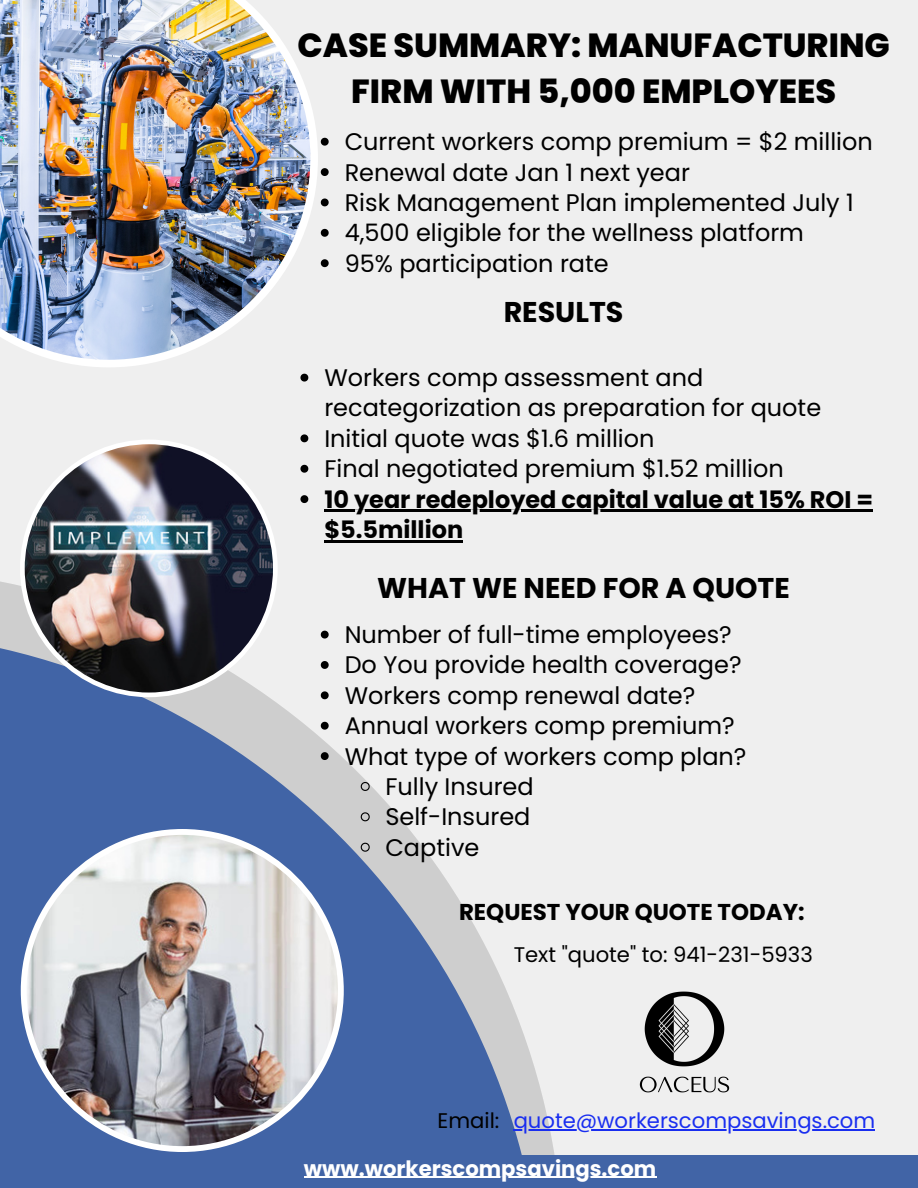
<style>
.page{position:relative;width:918px;height:1188px;background:#efefef}
.page>*{position:absolute;margin:0;border:0;box-sizing:border-box;transform-origin:0 0}
.t1{font:800 33.45px/46.2px "Poppins";color:#000;text-align:center}
.t2{font:700 28.5px "Poppins";color:#000}
.t3{font:24px/30.3px "Poppins";color:#000}
.t4{font:700 24px/30.3px "Poppins";color:#000}
.t5{font:700 22.95px "Poppins";color:#000}
.t6{font:21.15px "Poppins";color:#000}
.t7{font:21.15px "Poppins";color:#192eef}
.t8{font:700 21.15px "Poppins";color:#fff}
</style>
<div class="page">
<svg style="left:0;top:631px;width:544px;height:524px"></svg>
<img style="left:0;top:0;width:318px;height:367px">
<div style="left:0;top:1155px;width:918px;height:33px;background:#4164a6"></div>
<img style="left:21px;top:829px;width:323px;height:323px">
<img style="left:20px;top:440px;width:258px;height:257px">
<img style="left:639px;top:991px;width:91px;height:102px">
<svg style="left:321px;top:138px;width:8px;height:8px"></svg>
<svg style="left:321px;top:168px;width:8px;height:8px"></svg>
<svg style="left:321px;top:199px;width:8px;height:7px"></svg>
<svg style="left:321px;top:229px;width:8px;height:8px"></svg>
<svg style="left:321px;top:259px;width:8px;height:8px"></svg>
<svg style="left:300px;top:374px;width:8px;height:8px"></svg>
<svg style="left:300px;top:434px;width:8px;height:8px"></svg>
<svg style="left:300px;top:465px;width:8px;height:8px"></svg>
<svg style="left:300px;top:495px;width:8px;height:8px"></svg>
<hr style="left:324px;top:510px;width:549px;height:2px;background:#000">
<hr style="left:324px;top:540px;width:139px;height:2px;background:#000">
<svg style="left:321px;top:631px;width:8px;height:8px"></svg>
<svg style="left:321px;top:661px;width:8px;height:8px"></svg>
<svg style="left:321px;top:691px;width:8px;height:8px"></svg>
<svg style="left:321px;top:722px;width:8px;height:8px"></svg>
<svg style="left:321px;top:752px;width:8px;height:8px"></svg>
<svg style="left:360px;top:781px;width:11px;height:11px"></svg>
<svg style="left:360px;top:812px;width:11px;height:10px"></svg>
<svg style="left:360px;top:842px;width:11px;height:11px"></svg>
<hr style="left:514px;top:1129px;width:361px;height:1px;background:#192eef">
<hr style="left:304px;top:1177px;width:352px;height:1px;background:#fff">
<p class="t1" style="left:298px;top:22px;width:594px">CASE SUMMARY: MANUFACTURING<br>FIRM WITH 5,000 EMPLOYEES</p>
<p class="t3" style="left:345px;top:127px;width:530px">Current workers comp premium = $2 million</p>
<p class="t3" style="left:345px;top:157px;width:347px">Renewal date Jan 1 next year</p>
<p class="t3" style="left:345px;top:187px;width:511px">Risk Management Plan implemented July 1</p>
<p class="t3" style="left:345px;top:218px;width:461px">4,500 eligible for the wellness platform</p>
<p class="t3" style="left:345px;top:248px;width:266px">95% participation rate</p>
<p class="t2" style="left:504px;top:292px;width:121px">RESULTS</p>
<p class="t3" style="left:324px;top:363px;width:498px">Workers comp assessment and recategorization as preparation for quote</p>
<p class="t3" style="left:324px;top:423px;width:332px">Initial quote was $1.6 million</p>
<p class="t3" style="left:324px;top:454px;width:461px">Final negotiated premium $1.52 million</p>
<p class="t4" style="left:324px;top:484px;width:550px">10 year redeployed capital value at 15% ROI = $5.5million</p>
<p class="t2" style="left:377px;top:568px;width:414px">WHAT WE NEED FOR A QUOTE</p>
<p class="t3" style="left:345px;top:619px;width:389px">Number of full-time employees?</p>
<p class="t3" style="left:345px;top:650px;width:398px">Do You provide health coverage?</p>
<p class="t3" style="left:345px;top:680px;width:352px">Workers comp renewal date?</p>
<p class="t3" style="left:345px;top:711px;width:392px">Annual workers comp premium?</p>
<p class="t3" style="left:345px;top:741px;width:403px">What type of workers comp plan?</p>
<p class="t3" style="left:385px;top:771px;width:150px">Fully Insured</p>
<p class="t3" style="left:385px;top:802px;width:147px">Self-Insured</p>
<p class="t3" style="left:385px;top:832px;width:95px">Captive</p>
<p class="t5" style="left:459px;top:896px;width:347px">REQUEST YOUR QUOTE TODAY:</p>
<p class="t6" style="left:514px;top:940px;width:301px">Text "quote" to: 941-231-5933</p>
<p class="t6" style="left:438px;top:1106px;width:63px">Email:</p>
<p class="t7" style="left:514px;top:1106px;width:363px">quote@workerscompsavings.com</p>
<p class="t8" style="left:304px;top:1153px;width:354px">www.workerscompsavings.com</p>
</div>
